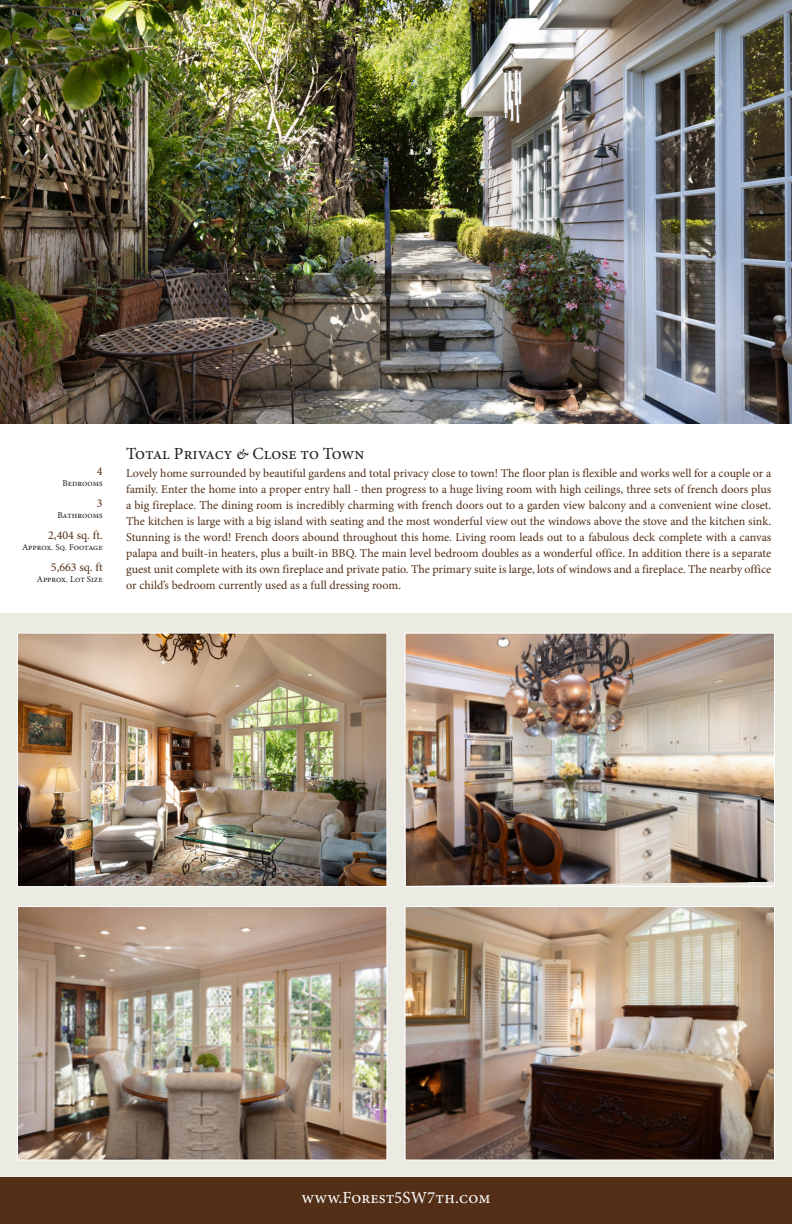
<style>
.page{position:relative;width:792px;height:1224px;background:#fff}
.page>*{position:absolute;margin:0;border:0;box-sizing:border-box;transform-origin:0 0}
.t1{font:17px "Minion Pro";letter-spacing:-.005em;color:#231f20}
.t2{font:17px "Minion Pro";letter-spacing:.01em;color:#fff}
.t3{font:12px/16px "Minion Pro";color:#532f18;text-align:justify}
.t4{font:9px "Minion Pro";letter-spacing:-.005em;color:#231f20}
.s1{font-style:italic}
</style>
<div class="page">
<div style="left:0;top:613px;width:792px;height:565px;background:#ebeae3"></div>
<div style="left:0;top:1178px;width:792px;height:46px;background:#532f18"></div>
<img style="left:0;top:0;width:792px;height:424px">
<img style="left:19px;top:635px;width:366px;height:250px">
<div style="left:17px;top:633px;width:370px;height:254px;border:1px solid #fff"></div>
<img style="left:407px;top:908px;width:366px;height:250px">
<div style="left:405px;top:906px;width:370px;height:254px;border:1px solid #fff"></div>
<img style="left:407px;top:635px;width:366px;height:250px">
<div style="left:405px;top:633px;width:370px;height:254px;border:1px solid #fff"></div>
<img style="left:19px;top:908px;width:366px;height:250px">
<div style="left:17px;top:906px;width:370px;height:254px;border:1px solid #fff"></div>
<p class="t3" style="left:97px;top:464px;width:7px">4</p>
<p class="t4" style="left:63px;top:477px;width:42px">Bedrooms</p>
<p class="t3" style="left:97px;top:495px;width:7px">3</p>
<p class="t4" style="left:58px;top:509px;width:47px">Bathrooms</p>
<p class="t3" style="left:48px;top:527px;width:56px">2,404 sq. ft.</p>
<p class="t4" style="left:22px;top:541px;width:82px">Approx. Sq. Footage</p>
<p class="t3" style="left:51px;top:559px;width:53px">5,663 sq. ft</p>
<p class="t4" style="left:37px;top:573px;width:67px">Approx. Lot Size</p>
<h1 class="t1" style="left:126px;top:442px;width:240px">Total Privacy <span class="s1">&amp;</span> Close to Town</h1>
<p class="t3" style="left:126px;top:465px;width:647px">Lovely home surrounded by beautiful gardens and total privacy close to town! The floor plan is flexible and works well for a couple or a family. Enter the home into a proper entry hall - then progress to a huge living room with high ceilings, three sets of french doors plus a big fireplace. The dining room is incredibly charming with french doors out to a garden view balcony and a convenient wine closet.<br>The kitchen is large with a big island with seating and the most wonderful view out the windows above the stove and the kitchen sink.<br>Stunning is the word! French doors abound throughout this home. Living room leads out to a fabulous deck complete with a canvas palapa and built-in heaters, plus a built-in BBQ. The main level bedroom doubles as a wonderful office. In addition there is a separate guest unit complete with its own fireplace and private patio. The primary suite is large, lots of windows and a fireplace. The nearby office or child’s bedroom currently used as a full dressing room.</p>
<h1 class="t2" style="left:301px;top:1186px;width:191px">www.Forest5SW7th.com</h1>
</div>
